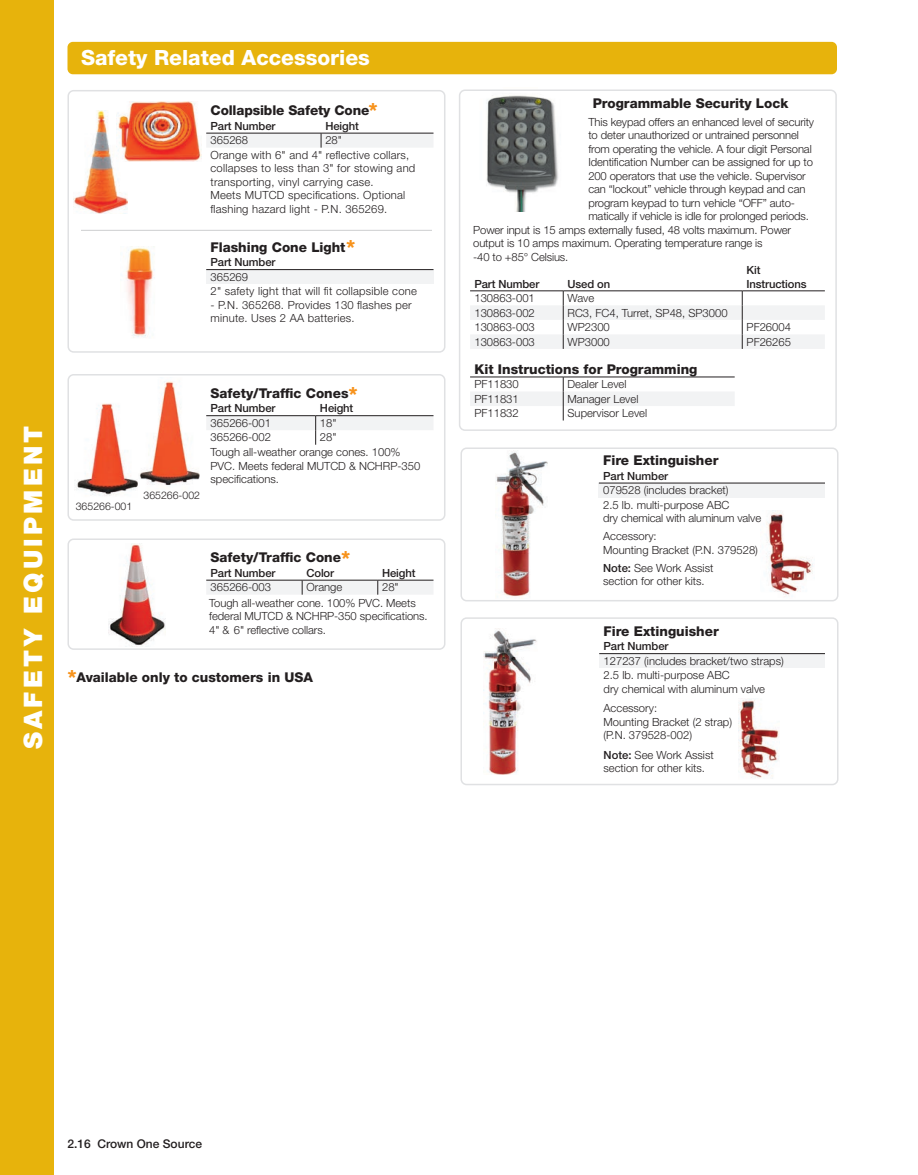
<style>
.page{position:relative;width:918px;height:1175px;background:#fff}
.page>*{position:absolute;margin:0;border:0;box-sizing:border-box;transform-origin:0 0}
.t1{font:900 25.5px "Helvetica Neue LT Std";letter-spacing:.125em;color:#fff}
.t2{font:800 21px "Helvetica Neue LT Std";color:#fff}
.t3{font:800 21px "Helvetica Neue LT Std";color:#f7931d}
.t4{font:800 13.5px "Helvetica Neue LT Std";color:#231f20}
.t5{font:500 12px "Helvetica Neue LT Std";color:#231f20}
.t6{font:300 11.25px/13.5px "Helvetica Neue LT Std";color:#231f20}
.t7{font:300 11.25px/13.6px "Helvetica Neue LT Std";letter-spacing:.02em;color:#231f20}
.t8{font:500 11.25px/13.5px "Helvetica Neue LT Std";letter-spacing:-.01em;color:#231f20}
.t9{font:300 10.5px "Helvetica Neue LT Std";color:#231f20}
.s1{font-size:21px;color:#f7931d}
.s2{font-weight:500}
</style>
<div class="page">
<div style="left:67px;top:42px;width:770px;height:32px;background:#e7b30c;border-radius:5px"></div>
<div style="left:0;top:0;width:54px;height:1174px;background:#e7b30c"></div>
<img style="left:123px;top:246px;width:32px;height:91px">
<div style="left:67px;top:90px;width:378px;height:263px;border:2px solid #e0e1e3;border-radius:5px"></div>
<div style="left:67px;top:538px;width:378px;height:112px;border:2px solid #e0e1e3;border-radius:5px"></div>
<svg style="left:206px;top:133px;width:228px;height:15px"></svg>
<div style="left:206px;top:269px;width:228px;height:15px;background:#f2f3f4"></div>
<hr style="left:206px;top:269px;width:228px;height:1px;background:#231f20">
<svg style="left:206px;top:580px;width:227px;height:14px"></svg>
<hr style="left:378px;top:580px;width:56px;height:1px;background:#231f20">
<img style="left:109px;top:543px;width:57px;height:103px">
<img style="left:74px;top:111px;width:54px;height:102px">
<img style="left:117px;top:101px;width:84px;height:60px">
<hr style="left:81px;top:230px;width:351px;height:1px;background:#cdced0">
<img style="left:766px;top:511px;width:47px;height:86px">
<div style="left:461px;top:617px;width:377px;height:168px;border:2px solid #e0e1e3;border-radius:5px"></div>
<div style="left:599px;top:653px;width:226px;height:15px;background:#f2f3f4"></div>
<hr style="left:599px;top:653px;width:226px;height:1px;background:#231f20">
<div style="left:461px;top:447px;width:377px;height:154px;border:2px solid #e0e1e3;border-radius:5px"></div>
<div style="left:599px;top:483px;width:226px;height:14px;background:#f2f3f4"></div>
<hr style="left:599px;top:483px;width:226px;height:1px;background:#231f20">
<img style="left:495px;top:452px;width:54px;height:147px">
<img style="left:484px;top:629px;width:53px;height:145px">
<img style="left:739px;top:698px;width:40px;height:81px">
<img style="left:486px;top:95px;width:73px;height:116px">
<div style="left:459px;top:89px;width:378px;height:342px;border:2px solid #e0e1e3;border-radius:5px"></div>
<svg style="left:470px;top:377px;width:265px;height:43px"></svg>
<hr style="left:470px;top:290px;width:93px;height:1px;background:#231f20">
<hr style="left:563px;top:290px;width:179px;height:1px;background:#231f20">
<hr style="left:742px;top:290px;width:83px;height:1px;background:#231f20">
<svg style="left:470px;top:291px;width:355px;height:58px"></svg>
<img style="left:139px;top:381px;width:60px;height:105px">
<div style="left:67px;top:374px;width:378px;height:147px;border:2px solid #e0e1e3;border-radius:5px"></div>
<hr style="left:206px;top:415px;width:110px;height:1px;background:#231f20">
<hr style="left:316px;top:415px;width:118px;height:1px;background:#231f20">
<svg style="left:206px;top:416px;width:228px;height:29px"></svg>
<img style="left:76px;top:403px;width:62px;height:93px">
<h2 class="t2" style="left:81px;top:45px;width:291px">Safety Related Accessories</h2>
<p class="t4" style="left:211px;top:102px;width:160px">Collapsible Safety Cone</p>
<p class="t8" style="left:211px;top:119px;width:66px">Part Number</p>
<p class="t8" style="left:325px;top:119px;width:35px">Height</p>
<p class="t6" style="left:211px;top:133px;width:39px">365268</p>
<h2 class="t3" style="left:369px;top:98px;width:11px">*</h2>
<p class="t7" style="left:211px;top:133px;width:206px;text-indent:115px">28"<br>Orange with 6" and 4" reflective collars, collapses to less than 3" for stowing and transporting, vinyl carrying case.<br>Meets MUTCD specifications. Optional flashing hazard light - P.N. 365269.</p>
<p class="t4" style="left:211px;top:239px;width:137px">Flashing Cone Light</p>
<p class="t8" style="left:211px;top:255px;width:66px">Part Number</p>
<p class="t7" style="left:211px;top:269px;width:208px;line-height:14.5px">365269<br>2" safety light that will fit collapsible cone</p>
<p class="t7" style="left:211px;top:298px;width:203px">- P.N. 365268. Provides 130 flashes per minute. Uses 2 AA batteries.</p>
<h2 class="t3" style="left:346px;top:235px;width:11px">*</h2>
<h1 class="t1" style="left:18px;top:749px;width:325px;rotate:-90deg">SAFETY EQUIPMENT</h1>
<p class="t9" style="left:76px;top:500px;width:58px">365266-001</p>
<p class="t9" style="left:144px;top:488px;width:58px">365266-002</p>
<h2 class="t3" style="left:349px;top:381px;width:11px">*</h2>
<p class="t4" style="left:211px;top:385px;width:140px">Safety/Traffic Cones</p>
<p class="t8" style="left:211px;top:401px;width:66px">Part Number</p>
<p class="t8" style="left:320px;top:401px;width:35px">Height</p>
<p class="t6" style="left:211px;top:416px;width:62px">365266-001</p>
<p class="t6" style="left:320px;top:416px;width:18px">18"</p>
<p class="t6" style="left:211px;top:430px;width:62px">365266-002</p>
<p class="t6" style="left:211px;top:430px;width:211px;text-indent:109px">28"<br>Tough all-weather orange cones. 100%<br>PVC. Meets federal MUTCD &amp; NCHRP-350 specifications.</p>
<h2 class="t3" style="left:341px;top:546px;width:11px">*</h2>
<p class="t4" style="left:211px;top:549px;width:132px">Safety/Traffic Cone</p>
<p class="t8" style="left:211px;top:566px;width:66px">Part Number</p>
<p class="t8" style="left:306px;top:566px;width:29px">Color</p>
<p class="t8" style="left:382px;top:566px;width:35px">Height</p>
<p class="t6" style="left:211px;top:580px;width:62px">365266-003</p>
<p class="t6" style="left:306px;top:580px;width:37px">Orange</p>
<p class="t6" style="left:209px;top:579px;width:208px;line-height:15.3px;text-indent:173px">28"<br>Tough all-weather cone. 100% PVC. Meets</p>
<p class="t6" style="left:209px;top:609px;width:220px">federal MUTCD &amp; NCHRP-350 specifications.<br>4" &amp; 6" reflective collars.</p>
<p class="t4" style="left:68px;top:669px;width:247px"><span class="s1">*</span>Available only to customers in USA</p>
<p class="t4" style="left:593px;top:95px;width:197px">Programmable Security Lock</p>
<p class="t6" style="left:588px;top:115px;width:227px">This keypad offers an enhanced level of security</p>
<p class="t6" style="left:588px;top:128px;width:212px">to deter unauthorized or untrained personnel</p>
<p class="t6" style="left:588px;top:142px;width:225px">from operating the vehicle. A four digit Personal</p>
<p class="t6" style="left:588px;top:155px;width:226px">Identification Number can be assigned for up to</p>
<p class="t6" style="left:588px;top:169px;width:219px">200 operators that use the vehicle. Supervisor</p>
<p class="t6" style="left:588px;top:182px;width:219px">can “lockout” vehicle through keypad and can</p>
<p class="t6" style="left:588px;top:196px;width:208px">program keypad to turn vehicle “OFF” auto-</p>
<p class="t6" style="left:588px;top:209px;width:222px">matically if vehicle is idle for prolonged periods.</p>
<p class="t6" style="left:473px;top:223px;width:319px">Power input is 15 amps externally fused, 48 volts maximum. Power</p>
<p class="t6" style="left:473px;top:236px;width:291px">output is 10 amps maximum. Operating temperature range is</p>
<p class="t6" style="left:473px;top:250px;width:97px">-40 to +85° Celsius.</p>
<p class="t8" style="left:474px;top:277px;width:66px">Part Number</p>
<p class="t8" style="left:568px;top:277px;width:44px">Used on</p>
<p class="t8" style="left:747px;top:263px;width:62px">Kit<br>Instructions</p>
<p class="t6" style="left:474px;top:291px;width:62px">130863-001</p>
<p class="t6" style="left:568px;top:291px;width:28px">Wave</p>
<p class="t6" style="left:474px;top:306px;width:62px">130863-002</p>
<p class="t6" style="left:568px;top:306px;width:162px">RC3, FC4, Turret, SP48, SP3000</p>
<p class="t6" style="left:474px;top:320px;width:62px">130863-003</p>
<p class="t6" style="left:568px;top:320px;width:44px">WP2300</p>
<p class="t6" style="left:747px;top:320px;width:46px">PF26004</p>
<p class="t6" style="left:474px;top:335px;width:62px">130863-003</p>
<p class="t6" style="left:568px;top:335px;width:44px">WP3000</p>
<p class="t6" style="left:747px;top:335px;width:46px">PF26265</p>
<p class="t4" style="left:474px;top:361px;width:225px">Kit Instructions for Programming</p>
<p class="t6" style="left:474px;top:377px;width:46px">PF11830</p>
<p class="t6" style="left:568px;top:377px;width:60px">Dealer Level</p>
<p class="t6" style="left:474px;top:392px;width:46px">PF11831</p>
<p class="t6" style="left:568px;top:392px;width:72px">Manager Level</p>
<p class="t6" style="left:474px;top:406px;width:46px">PF11832</p>
<p class="t6" style="left:568px;top:406px;width:81px">Supervisor Level</p>
<p class="t4" style="left:603px;top:452px;width:117px">Fire Extinguisher</p>
<p class="t8" style="left:603px;top:469px;width:66px">Part Number</p>
<p class="t6" style="left:603px;top:483px;width:159px;line-height:14px">079528 (includes bracket)<br>2.5 lb. multi-purpose ABC<br>dry chemical with aluminum valve</p>
<p class="t6" style="left:603px;top:529px;width:156px">Accessory:<br>Mounting Bracket (P.N. 379528)</p>
<p class="t6" style="left:603px;top:561px;width:112px"><span class="s2">Note:</span> See Work Assist section for other kits.</p>
<p class="t4" style="left:604px;top:623px;width:117px">Fire Extinguisher</p>
<p class="t8" style="left:604px;top:639px;width:66px">Part Number</p>
<p class="t6" style="left:604px;top:653px;width:182px;line-height:14px">127237 (includes bracket/two straps)<br>2.5 lb. multi-purpose ABC<br>dry chemical with aluminum valve</p>
<p class="t6" style="left:604px;top:701px;width:130px">Accessory:<br>Mounting Bracket (2 strap) (P.N. 379528-002)</p>
<p class="t6" style="left:604px;top:748px;width:112px"><span class="s2">Note:</span> See Work Assist section for other kits.</p>
<p class="t5" style="left:68px;top:1136px;width:136px">2.16 Crown One Source</p>
</div>
